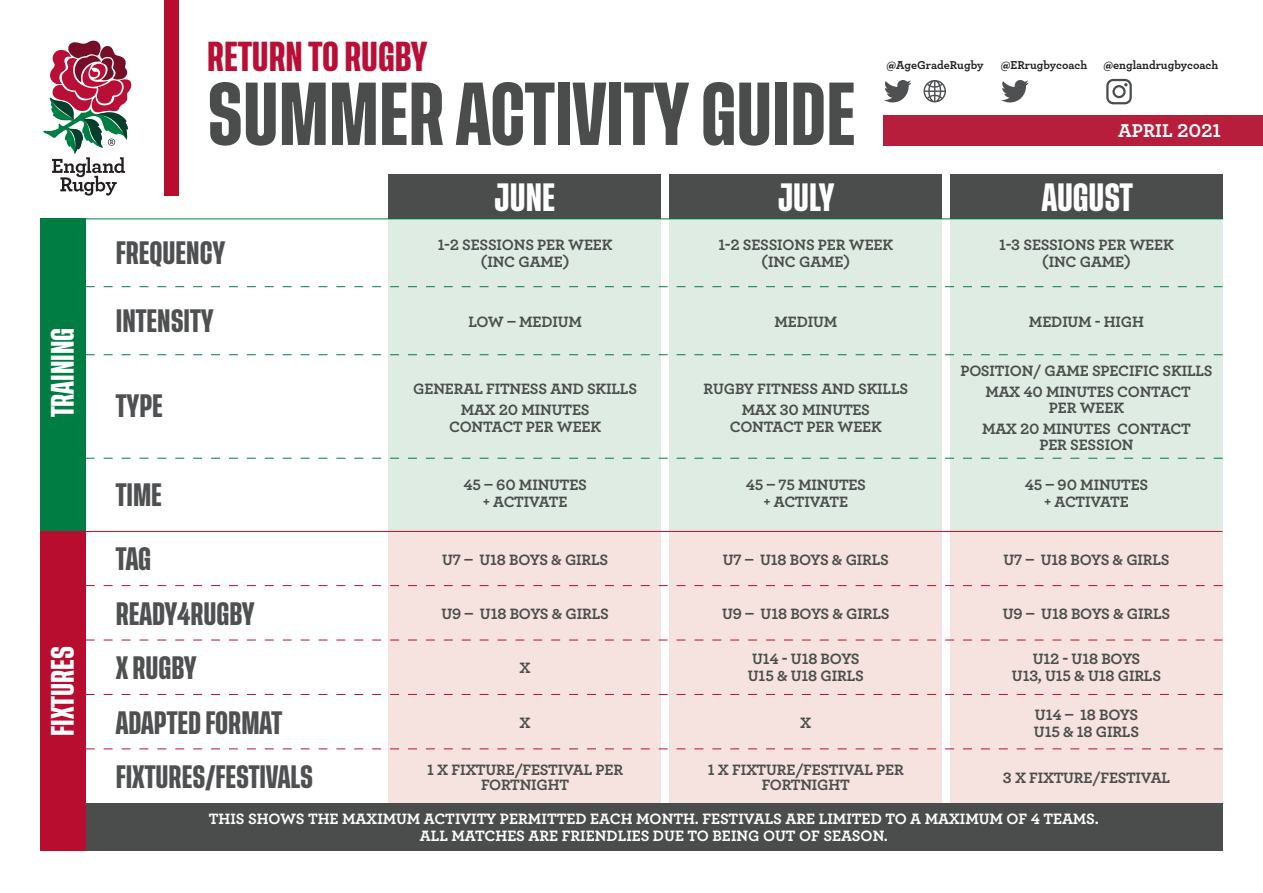
<style>
.page{position:relative;width:1263px;height:893px;background:#fff}
.page>*{position:absolute;margin:0;border:0;box-sizing:border-box;transform-origin:0 0}
.t1{font:600 66px "Tusker Grotesk 5600";color:#4a4d4c}
.t2{font:600 31.05px "Tusker Grotesk 5600";color:#b90f36}
.t3{font:600 29.25px "Tusker Grotesk 5600";color:#fff}
.t4{font:600 24px "Tusker Grotesk 5600";color:#4e5051}
.t5{font:600 24px "Tusker Grotesk 5600";color:#fff}
.t6{font:700 19.5px "Archer";color:#fff}
.t7{font:700 15.75px/16.5px "Archer";letter-spacing:-.01em;color:#4a4d4c;text-align:center}
.t8{font:700 15.75px/16.5px "Archer";color:#fff;text-align:center}
.t9{font:700 12px "Archer";color:#231f20}
</style>
<div class="page">
<div style="left:950px;top:219px;width:272px;height:312px;background:#dfece3"></div>
<div style="left:950px;top:531px;width:272px;height:273px;background:#f6e2de"></div>
<div style="left:950px;top:174px;width:272px;height:44px;background:#4a4d4c"></div>
<div style="left:669px;top:219px;width:273px;height:312px;background:#dfece3"></div>
<div style="left:669px;top:531px;width:273px;height:273px;background:#f6e2de"></div>
<div style="left:669px;top:174px;width:273px;height:44px;background:#4a4d4c"></div>
<div style="left:389px;top:219px;width:272px;height:312px;background:#dfece3"></div>
<div style="left:389px;top:531px;width:272px;height:273px;background:#f6e2de"></div>
<div style="left:389px;top:174px;width:272px;height:44px;background:#4a4d4c"></div>
<div style="left:884px;top:115px;width:379px;height:30px;background:#b71e3b"></div>
<svg style="left:884px;top:80px;width:27px;height:22px"></svg>
<svg style="left:923px;top:80px;width:23px;height:22px"></svg>
<svg style="left:1001px;top:80px;width:28px;height:22px"></svg>
<div style="left:40px;top:531px;width:46px;height:319px;background:#b80d2e"></div>
<div style="left:40px;top:219px;width:46px;height:312px;background:#007d43"></div>
<hr style="left:40px;top:531px;width:1182px;height:1px;background:#b80d2e">
<hr style="left:40px;top:218px;width:1182px;height:1px;background:#007d43">
<svg style="left:86px;top:286px;width:1136px;height:1px"></svg>
<svg style="left:86px;top:640px;width:1136px;height:1px"></svg>
<svg style="left:86px;top:748px;width:1136px;height:1px"></svg>
<svg style="left:86px;top:585px;width:1136px;height:1px"></svg>
<svg style="left:86px;top:694px;width:1136px;height:1px"></svg>
<svg style="left:86px;top:354px;width:1136px;height:1px"></svg>
<svg style="left:86px;top:458px;width:1136px;height:1px"></svg>
<svg style="left:43px;top:40px;width:89px;height:156px"></svg>
<div style="left:164px;top:0;width:15px;height:196px;background:#b80d2e"></div>
<svg style="left:1106px;top:79px;width:26px;height:25px"></svg>
<div style="left:86px;top:803px;width:1136px;height:47px;background:#4a4d4c"></div>
<p class="t5" style="left:48px;top:417px;width:91px;rotate:-90deg">TRAINING</p>
<p class="t5" style="left:48px;top:736px;width:91px;rotate:-90deg">FIXTURES</p>
<p class="t2" style="left:207px;top:38px;width:222px">RETURN TO RUGBY</p>
<p class="t1" style="left:207px;top:75px;width:650px">SUMMER ACTIVITY GUIDE</p>
<p class="t9" style="left:886px;top:56px;width:98px">@AgeGradeRugby</p>
<p class="t9" style="left:1001px;top:56px;width:88px">@ERrugbycoach</p>
<p class="t9" style="left:1103px;top:56px;width:116px">@englandrugbycoach</p>
<p class="t6" style="left:1118px;top:115px;width:104px">APRIL 2021</p>
<p class="t4" style="left:116px;top:239px;width:111px">FREQUENCY</p>
<p class="t4" style="left:116px;top:307px;width:100px">INTENSITY</p>
<p class="t4" style="left:116px;top:392px;width:49px">TYPE</p>
<p class="t4" style="left:116px;top:480px;width:48px">TIME</p>
<p class="t4" style="left:116px;top:544px;width:37px">TAG</p>
<p class="t4" style="left:116px;top:600px;width:141px">READY4RUGBY</p>
<p class="t4" style="left:116px;top:654px;width:83px">X RUGBY</p>
<p class="t4" style="left:116px;top:709px;width:168px">ADAPTED FORMAT</p>
<p class="t4" style="left:116px;top:763px;width:199px">FIXTURES/FESTIVALS</p>
<p class="t3" style="left:495px;top:180px;width:62px">JUNE</p>
<p class="t3" style="left:778px;top:180px;width:58px">JULY</p>
<p class="t3" style="left:1042px;top:180px;width:93px">AUGUST</p>
<p class="t7" style="left:438px;top:236px;width:176px">1-2 SESSIONS PER WEEK (INC GAME)</p>
<p class="t7" style="left:718px;top:236px;width:176px">1-2 SESSIONS PER WEEK (INC GAME)</p>
<p class="t7" style="left:999px;top:236px;width:176px">1-3 SESSIONS PER WEEK (INC GAME)</p>
<p class="t7" style="left:468px;top:312px;width:115px">LOW – MEDIUM</p>
<p class="t7" style="left:774px;top:312px;width:64px">MEDIUM</p>
<p class="t7" style="left:1029px;top:312px;width:117px">MEDIUM - HIGH</p>
<p class="t7" style="left:413px;top:380px;width:225px">GENERAL FITNESS AND SKILLS</p>
<p class="t7" style="left:449px;top:401px;width:154px">MAX 20 MINUTES<br>CONTACT PER WEEK</p>
<p class="t7" style="left:703px;top:380px;width:206px">RUGBY FITNESS AND SKILLS</p>
<p class="t7" style="left:730px;top:401px;width:154px">MAX 30 MINUTES<br>CONTACT PER WEEK</p>
<p class="t7" style="left:960px;top:361px;width:254px">POSITION/ GAME SPECIFIC SKILLS</p>
<p class="t7" style="left:985px;top:382px;width:207px">MAX 40 MINUTES CONTACT<br>PER WEEK</p>
<p class="t7" style="left:982px;top:419px;width:210px">MAX 20 MINUTES CONTACT<br>PER SESSION</p>
<p class="t7" style="left:463px;top:476px;width:125px">45 – 60 MINUTES + ACTIVATE</p>
<p class="t7" style="left:746px;top:476px;width:122px">45 – 75 MINUTES + ACTIVATE</p>
<p class="t7" style="left:1025px;top:476px;width:125px">45 – 90 MINUTES + ACTIVATE</p>
<p class="t7" style="left:442px;top:550px;width:168px">U7 – U18 BOYS &amp; GIRLS</p>
<p class="t7" style="left:723px;top:550px;width:168px">U7 – U18 BOYS &amp; GIRLS</p>
<p class="t7" style="left:1003px;top:550px;width:168px">U7 – U18 BOYS &amp; GIRLS</p>
<p class="t7" style="left:441px;top:604px;width:169px">U9 – U18 BOYS &amp; GIRLS</p>
<p class="t7" style="left:520px;top:658px;width:13px">X</p>
<p class="t7" style="left:722px;top:604px;width:169px">U9 – U18 BOYS &amp; GIRLS</p>
<p class="t7" style="left:748px;top:650px;width:117px;text-align:left">U14 - U18 BOYS<br>U15 &amp; U18 GIRLS</p>
<p class="t7" style="left:1003px;top:604px;width:169px">U9 – U18 BOYS &amp; GIRLS</p>
<p class="t7" style="left:1012px;top:650px;width:151px">U12 - U18 BOYS<br>U13, U15 &amp; U18 GIRLS</p>
<p class="t7" style="left:520px;top:714px;width:13px">X</p>
<p class="t7" style="left:800px;top:714px;width:13px">X</p>
<p class="t7" style="left:1034px;top:706px;width:107px;text-align:left">U14 – 18 BOYS<br>U15 &amp; 18 GIRLS</p>
<p class="t7" style="left:427px;top:761px;width:197px;line-height:15px">1 X FIXTURE/FESTIVAL PER<br>FORTNIGHT</p>
<p class="t7" style="left:708px;top:761px;width:197px;line-height:15px">1 X FIXTURE/FESTIVAL PER<br>FORTNIGHT</p>
<p class="t7" style="left:1003px;top:768px;width:169px">3 X FIXTURE/FESTIVAL</p>
<p class="t8" style="left:209px;top:809px;width:892px">THIS SHOWS THE MAXIMUM ACTIVITY PERMITTED EACH MONTH. FESTIVALS ARE LIMITED TO A MAXIMUM OF 4 TEAMS.<br>ALL MATCHES ARE FRIENDLIES DUE TO BEING OUT OF SEASON.</p>
</div>
